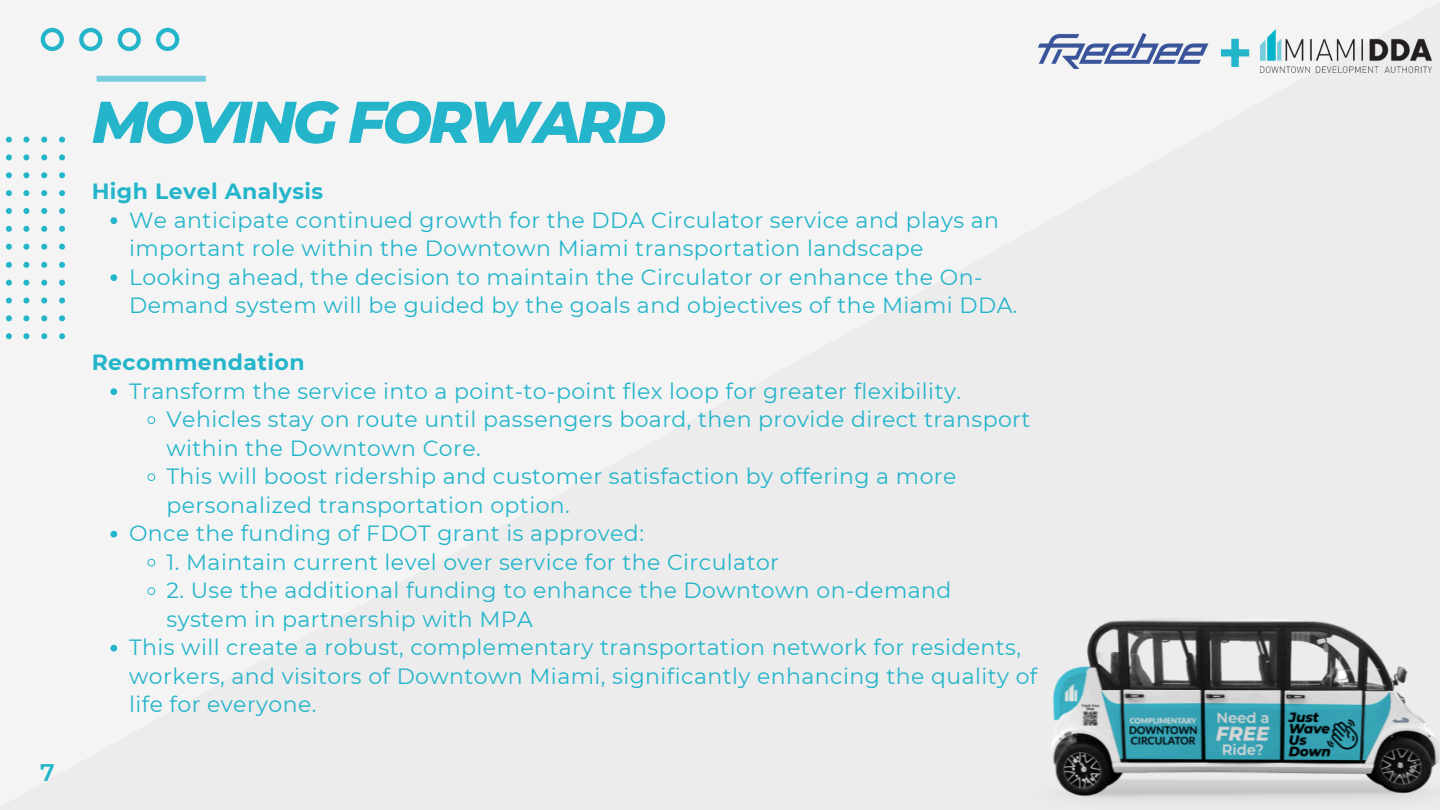
<style>
.page{position:relative;width:1440px;height:810px;background:#f4f4f4}
.page>*{position:absolute;margin:0;border:0;box-sizing:border-box;transform-origin:0 0}
.t1{font:700 64px "Canva Sans";color:#24b5cb}
.t2{font:italic 800 58.8px "Montserrat";letter-spacing:-.06em;color:#24b5cb}
.t3{font:600 24px "Montserrat";color:#24b5cb}
.t4{font:22px/28.5px "Montserrat";letter-spacing:.02em;color:#24b5cb}
.t5{font:700 22px "Montserrat";letter-spacing:.02em;color:#24b5cb}
</style>
<div class="page">
<svg style="left:41px;top:28px;width:138px;height:23px"></svg>
<svg style="left:0;top:137px;width:65px;height:202px"></svg>
<div style="left:97px;top:76px;width:109px;height:6px;background:#76cedd"></div>
<img style="left:1039px;top:34px;width:169px;height:34px">
<img style="left:1260px;top:30px;width:172px;height:43px">
<img style="left:980px;top:550px;width:460px;height:260px">
<svg style="left:110px;top:217px;width:7px;height:7px"></svg>
<svg style="left:110px;top:274px;width:7px;height:7px"></svg>
<svg style="left:110px;top:388px;width:7px;height:7px"></svg>
<svg style="left:147px;top:416px;width:9px;height:8px"></svg>
<svg style="left:147px;top:473px;width:9px;height:8px"></svg>
<svg style="left:110px;top:531px;width:7px;height:7px"></svg>
<svg style="left:147px;top:558px;width:9px;height:9px"></svg>
<svg style="left:147px;top:587px;width:9px;height:8px"></svg>
<svg style="left:110px;top:645px;width:7px;height:7px"></svg>
<h1 class="t3" style="left:40px;top:758px;width:16px">7</h1>
<p class="t2" style="left:92px;top:86px;width:576px">MOVING FORWARD</p>
<p class="t5" style="left:92px;top:178px;width:233px">High Level Analysis</p>
<h2 class="t4" style="left:129px;top:206px;width:871px">We anticipate continued growth for the DDA Circulator service and plays an important role within the Downtown Miami transportation landscape</h2>
<p class="t4" style="left:129px;top:263px;width:890px">Looking ahead, the decision to maintain the Circulator or enhance the On-<br>Demand system will be guided by the goals and objectives of the Miami DDA.</p>
<p class="t5" style="left:92px;top:349px;width:214px">Recommendation</p>
<h2 class="t4" style="left:129px;top:377px;width:833px">Transform the service into a point-to-point flex loop for greater flexibility.</h2>
<p class="t4" style="left:166px;top:405px;width:866px">Vehicles stay on route until passengers board, then provide direct transport within the Downtown Core.</p>
<p class="t4" style="left:166px;top:462px;width:792px">This will boost ridership and customer satisfaction by offering a more personalized transportation option.</p>
<p class="t4" style="left:129px;top:519px;width:516px">Once the funding of FDOT grant is approved:</p>
<p class="t4" style="left:166px;top:548px;width:614px">1. Maintain current level over service for the Circulator</p>
<p class="t4" style="left:166px;top:576px;width:786px">2. Use the additional funding to enhance the Downtown on-demand system in partnership with MPA</p>
<p class="t4" style="left:129px;top:633px;width:910px">This will create a robust, complementary transportation network for residents, workers, and visitors of Downtown Miami, significantly enhancing the quality of life for everyone.</p>
<p class="t1" style="left:1218px;top:7px;width:35px">+</p>
</div>
